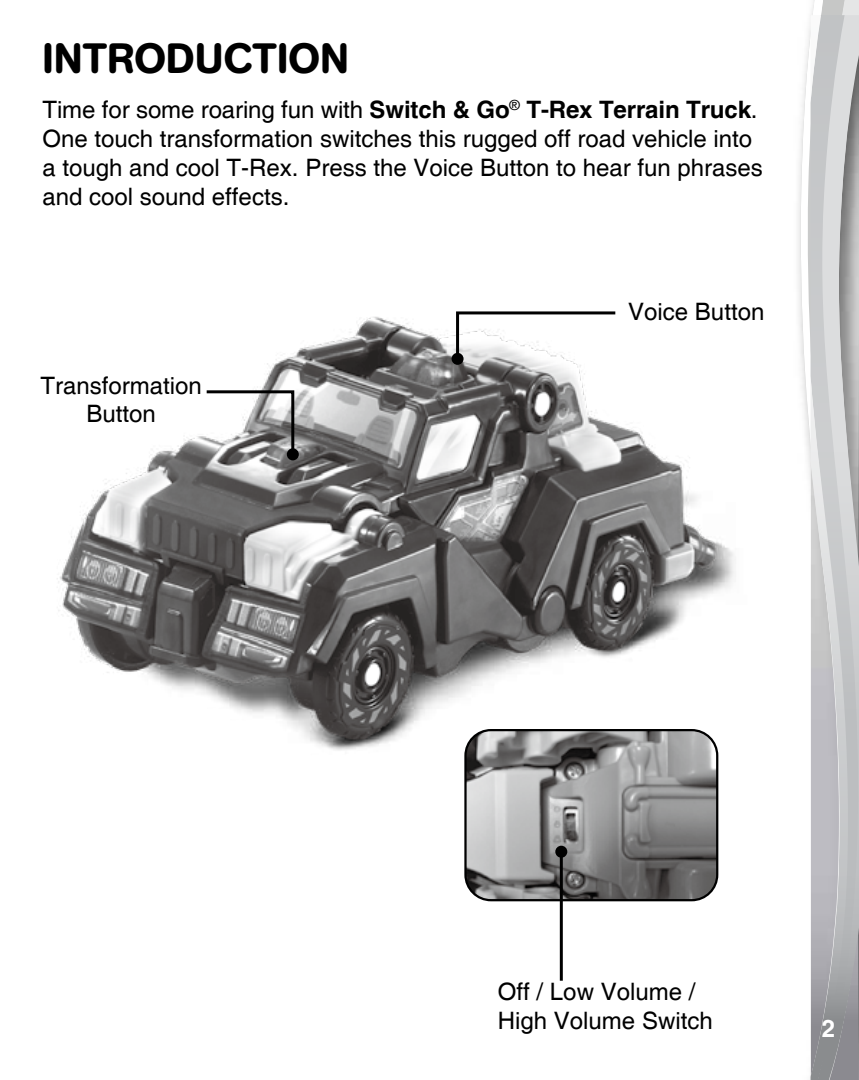
<style>
.page{position:relative;width:859px;height:1080px;background:#fff}
.page>*{position:absolute;margin:0;border:0;box-sizing:border-box;transform-origin:0 0}
.t1{font:500 42px "AG Book Rounded";color:#000}
.t2{font:24px/28.8px "Helvetica";color:#000}
.t3{font:700 24px "Helvetica";color:#fff}
.s1{font-weight:700}
</style>
<div class="page">
<img style="left:57px;top:316px;width:679px;height:458px">
<svg style="left:800px;top:26px;width:10px;height:453px"></svg>
<img style="left:858px;top:15px;width:1px;height:1065px">
<img style="left:848px;top:15px;width:10px;height:1065px">
<img style="left:810px;top:15px;width:38px;height:1065px">
<img style="left:465px;top:730px;width:252px;height:170px">
<div style="left:464px;top:729px;width:254px;height:172px;border:2px solid #000;border-radius:26px"></div>
<svg style="left:204px;top:389px;width:92px;height:68px"></svg>
<div style="left:287px;top:448px;width:12px;height:12px;background:#000;border-radius:50%"></div>
<hr style="left:560px;top:852px;width:3px;height:129px;background:#000">
<div style="left:555px;top:846px;width:12px;height:12px;background:#000;border-radius:50%"></div>
<svg style="left:455px;top:311px;width:163px;height:51px"></svg>
<div style="left:452px;top:353px;width:12px;height:12px;background:#000;border-radius:50%"></div>
<h1 class="t1" style="left:43px;top:33px;width:308px">INTRODUCTION</h1>
<p class="t2" style="left:43px;top:96px;width:722px">Time for some roaring fun with <span class="s1">Switch &amp; Go</span><sup>®</sup> <span class="s1">T-Rex Terrain Truck</span>.<br>One touch transformation switches this rugged off road vehicle into a tough and cool T-Rex. Press the Voice Button to hear fun phrases and cool sound effects.</p>
<p class="t2" style="left:40px;top:372px;width:163px;text-align:center">Transformation<br>Button</p>
<p class="t2" style="left:628px;top:298px;width:138px">Voice Button</p>
<p class="t2" style="left:498px;top:978px;width:216px">Off / Low Volume /<br>High Volume Switch</p>
<p class="t3" style="left:822px;top:1014px;width:15px">2</p>
</div>
